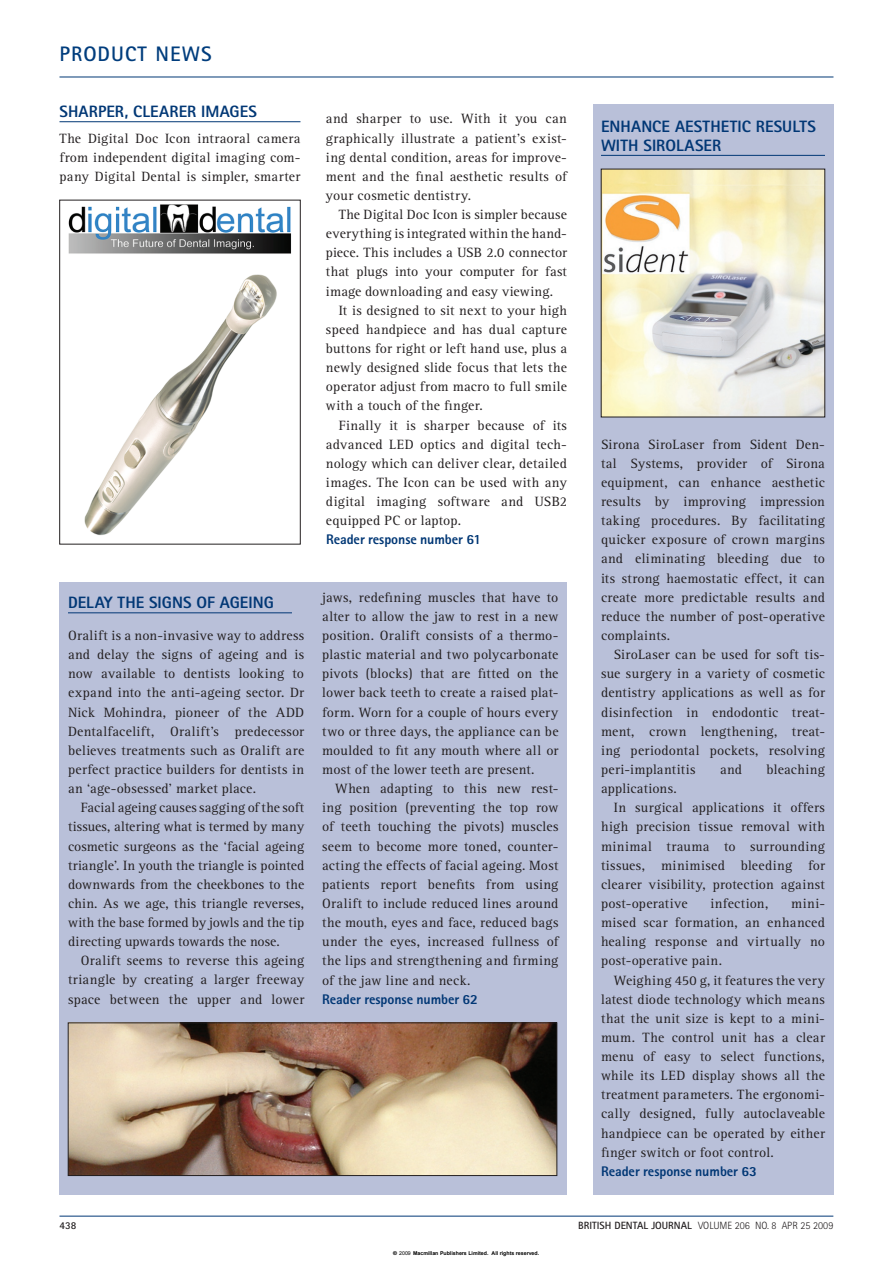
<style>
.page{position:relative;width:893px;height:1263px;background:#fff}
.page>*{position:absolute;margin:0;border:0;box-sizing:border-box;transform-origin:0 0}
.t1{font:700 21px "Rotis Sans Serif";letter-spacing:.05em;color:#013d7d}
.t2{font:800 16.5px/18.8px "Rotis Sans Serif";letter-spacing:.005em;color:#013775}
.t3{font:13.95px/19.2px "Rotis Serif";letter-spacing:.015em;color:#231f20;text-align:justify}
.t4{font:800 13.95px "Rotis Sans Serif";letter-spacing:-.005em;color:#013775}
.t5{font:13.95px "Rotis Serif";letter-spacing:.035em;color:#231f20}
.t6{font:300 10.5px "Rotis Sans Serif";color:#231f20}
.t7{font:700 10.5px "Rotis Sans Serif";color:#231f20}
.t8{font:700 5.25px "Arial";color:#000}
.s1{font-weight:700}
.s2{font-family:"Helvetica"}
.s3{font-weight:400}
</style>
<div class="page">
<div style="left:59px;top:583px;width:508px;height:612px;background:#b9c0d9"></div>
<div style="left:592px;top:104px;width:241px;height:1091px;background:#b9c0d9"></div>
<hr style="left:59px;top:77px;width:774px;height:1px;background:#013775">
<hr style="left:59px;top:121px;width:241px;height:1px;background:#013775">
<img style="left:69px;top:204px;width:222px;height:331px">
<hr style="left:601px;top:155px;width:224px;height:1px;background:#013775">
<hr style="left:68px;top:612px;width:224px;height:1px;background:#013775">
<img style="left:603px;top:171px;width:220px;height:244px">
<img style="left:70px;top:1025px;width:485px;height:149px">
<div style="left:68px;top:1023px;width:489px;height:153px;border:1px solid #231f20"></div>
<hr style="left:59px;top:1216px;width:774px;height:1px;background:#013775">
<h1 class="t1" style="left:59px;top:47px;width:154px">PRODUCT NEWS</h1>
<p class="t2" style="left:59px;top:104px;width:199px">SHARPER, CLEARER IMAGES</p>
<p class="t3" style="left:59px;top:130px;width:242px">The Digital Doc Icon intraoral camera from independent digital imaging com&shy;pany Digital Dental is simpler, smarter</p>
<p class="t3" style="left:326px;top:110px;width:242px">and sharper to use. With it you can graphically illustrate a patient’s exist&shy;ing dental condition, areas for improve&shy;ment and the final aesthetic results of your cosmetic dentistry.</p>
<p class="t3" style="left:339px;top:206px;width:230px">The Digital Doc Icon is simpler because</p>
<p class="t3" style="left:326px;top:225px;width:242px">everything is integrated within the hand-</p>
<p class="t3" style="left:326px;top:244px;width:242px">piece. This includes a USB 2.0 connector</p>
<p class="t3" style="left:326px;top:264px;width:242px">that plugs into your computer for fast</p>
<p class="t3" style="left:326px;top:283px;width:229px">image downloading and easy viewing.</p>
<p class="t3" style="left:339px;top:302px;width:230px">It is designed to sit next to your high</p>
<p class="t3" style="left:326px;top:321px;width:242px">speed handpiece and has dual capture</p>
<p class="t3" style="left:326px;top:340px;width:242px">buttons for right or left hand use, plus a</p>
<p class="t3" style="left:326px;top:359px;width:242px">newly designed slide focus that lets the</p>
<p class="t3" style="left:326px;top:378px;width:242px">operator adjust from macro to full smile</p>
<p class="t3" style="left:326px;top:397px;width:158px">with a touch of the finger.</p>
<p class="t3" style="left:339px;top:417px;width:230px">Finally it is sharper because of its</p>
<p class="t3" style="left:326px;top:436px;width:242px">advanced LED optics and digital tech-</p>
<p class="t3" style="left:326px;top:455px;width:242px">nology which can deliver clear, detailed</p>
<p class="t3" style="left:326px;top:474px;width:242px">images. The Icon can be used with any</p>
<p class="t3" style="left:326px;top:493px;width:242px">digital imaging software and USB2</p>
<p class="t3" style="left:326px;top:512px;width:137px">equipped PC or laptop.</p>
<p class="t4" style="left:326px;top:535px;width:157px">Reader response number 61</p>
<p class="t2" style="left:68px;top:595px;width:207px">DELAY THE SIGNS OF AGEING</p>
<p class="t3" style="left:68px;top:627px;width:238px">Oralift is a non-invasive way to address and delay the signs of ageing and is now available to dentists looking to expand into the anti-ageing sector. Dr Nick Mohindra, pioneer of the ADD Dentalfacelift, Oralift’s predecessor believes treatments such as Oralift are perfect practice builders for dentists in an ‘age-obsessed’ market place.</p>
<p class="t3" style="left:68px;top:799px;width:238px;text-indent:13px">Facial ageing causes sagging of the soft tissues, altering what is termed by many cosmetic surgeons as the ‘facial ageing triangle’. In youth the triangle is pointed downwards from the cheekbones to the chin. As we age, this triangle reverses, with the base formed by jowls and the tip directing upwards towards the nose.</p>
<p class="t3" style="left:68px;top:952px;width:238px;text-indent:13px">Oralift seems to reverse this ageing triangle by creating a larger freeway space between the upper and lower</p>
<p class="t3" style="left:322px;top:589px;width:238px">jaws, redefining muscles that have to alter to allow the jaw to rest in a new position. Oralift consists of a thermo&shy;plastic material and two polycarbonate pivots (blocks) that are fitted on the lower back teeth to create a raised plat&shy;form. Worn for a couple of hours every two or three days, the appliance can be moulded to fit any mouth where all or most of the lower teeth are present.</p>
<p class="t3" style="left:322px;top:780px;width:238px;text-indent:13px">When adapting to this new rest&shy;ing position (preventing the top row of teeth touching the pivots) muscles seem to become more toned, counter&shy;acting the effects of facial ageing. Most patients report benefits from using Oralift to include reduced lines around the mouth, eyes and face, reduced bags under the eyes, increased fullness of the lips and strengthening and firming of the jaw line and neck.</p>
<p class="t4" style="left:322px;top:994px;width:157px">Reader response number 62</p>
<p class="t2" style="left:601px;top:119px;width:216px">ENHANCE AESTHETIC RESULTS<br>WITH SIROLASER</p>
<p class="t3" style="left:601px;top:436px;width:225px">Sirona SiroLaser from Sident Den&shy;tal Systems, provider of Sirona equipment, can enhance aesthetic results by improving impression taking procedures. By facilitating quicker exposure of crown margins and eliminating bleeding due to its strong haemostatic effect, it can create more predictable results and reduce the number of post-operative complaints.</p>
<p class="t3" style="left:601px;top:646px;width:225px;text-indent:13px">SiroLaser can be used for soft tis&shy;sue surgery in a variety of cosmetic dentistry applications as well as for disinfection in endodontic treat&shy;ment, crown lengthening, treat&shy;ing periodontal pockets, resolving peri-implantitis</p>
<p class="t3" style="left:720px;top:761px;width:24px">and</p>
<p class="t3" style="left:767px;top:761px;width:60px">bleaching</p>
<p class="t3" style="left:601px;top:780px;width:77px">applications.</p>
<p class="t3" style="left:614px;top:799px;width:213px">In surgical applications it offers</p>
<p class="t3" style="left:601px;top:818px;width:225px">high precision tissue removal with</p>
<p class="t5" style="left:601px;top:841px;width:225px">minimal trauma to surrounding</p>
<p class="t3" style="left:601px;top:857px;width:225px">tissues, minimised bleeding for</p>
<p class="t3" style="left:601px;top:876px;width:225px">clearer visibility, protection against</p>
<p class="t3" style="left:601px;top:895px;width:88px">post-operative</p>
<p class="t3" style="left:710px;top:895px;width:60px">infection,</p>
<p class="t3" style="left:601px;top:895px;width:225px;text-indent:190px">mini&shy;mised scar formation, an enhanced healing response and virtually no post-operative pain.</p>
<p class="t3" style="left:601px;top:972px;width:225px;text-indent:13px">Weighing 450 g, it features the very latest diode technology which means that the unit size is kept to a mini&shy;mum. The control unit has a clear menu of easy to select functions, while its LED display shows all the treatment parameters. The ergonomi&shy;cally designed, fully autoclaveable handpiece can be operated by either finger switch or foot control.</p>
<p class="t4" style="left:601px;top:1166px;width:157px">Reader response number 63</p>
<p class="t7" style="left:59px;top:1222px;width:18px">438</p>
<p class="t6" style="left:578px;top:1222px;width:257px"><span class="s1">BRITISH DENTAL JOURNAL</span> VOLUME 206 NO. 8 APR 25 2009</p>
<p class="t8" style="left:393px;top:1250px;width:148px"><span class="s2">©</span> <span class="s3">2009</span> Macmillan Publishers Limited. All rights reserved.</p>
</div>
